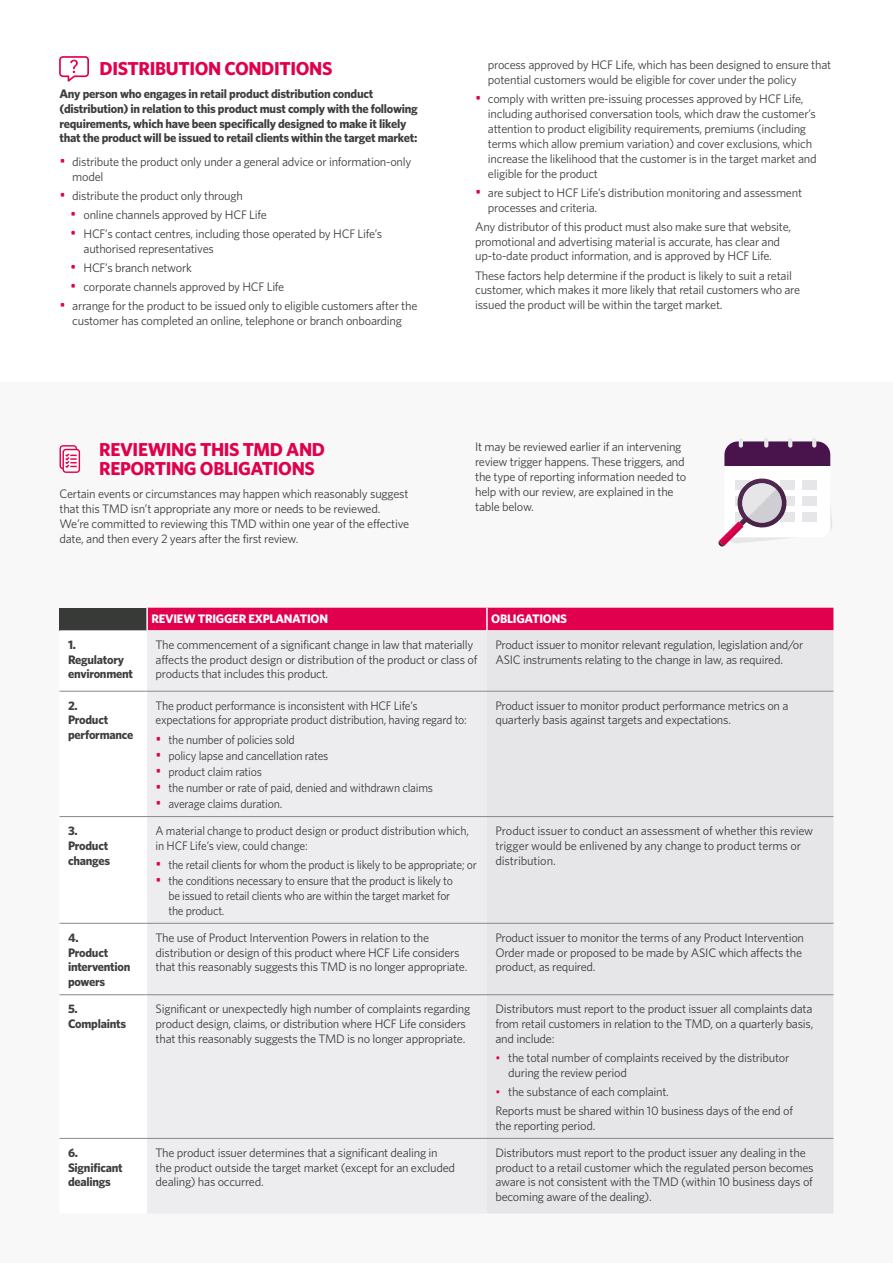
<style>
.page{position:relative;width:893px;height:1263px;background:#fff}
.page>*{position:absolute;margin:0;border:0;box-sizing:border-box;transform-origin:0 0}
.Subheading_Level_1{font:700 18.75px/18.8px "Whitney";letter-spacing:-.02em;color:#e0004d}
.Body_copy{font:12.3px/14.9px "Whitney";letter-spacing:-.02em;color:#3e3e3f}
.Subheading_Level_3{font:700 12.3px/14.9px "Whitney";letter-spacing:-.02em;color:#3e3e3f}
.Bullets{font:12.3px/14.9px "Whitney";letter-spacing:-.02em;color:#3e3e3f}
.Body_copy-2{font:12.3px/14.9px "Whitney";letter-spacing:-.02em;color:#3e3e3f;scale:.95 1}
.Body_copy-3{font:12.3px/14.9px "Whitney";letter-spacing:-.02em;color:#3e3e3f;scale:.96 1}
.Table_Bullets{font:12.3px/14.9px "Whitney";letter-spacing:-.02em;color:#3e3e3f}
.Subheading_Level_3-2{font:700 12.3px "Whitney";letter-spacing:-.02em;color:#fff}
.s1{font-size:15px;color:#e0004d}
.s2{font-size:12px;color:#e0004d}
</style>
<div class="page">
<div style="left:0;top:382px;width:893px;height:881px;background:#f8f8f8"></div>
<div style="left:60px;top:608px;width:87px;height:22px;background:#373a36"></div>
<div style="left:148px;top:608px;width:685px;height:22px;background:#e0004d"></div>
<svg style="left:60px;top:630px;width:87px;height:366px"></svg>
<div style="left:147px;top:630px;width:340px;height:583px;background:#ededef"></div>
<div style="left:487px;top:630px;width:346px;height:583px;background:#e6e6e8"></div>
<hr style="left:146px;top:608px;width:2px;height:22px;background:#fff">
<hr style="left:486px;top:608px;width:2px;height:22px;background:#fff">
<hr style="left:60px;top:691px;width:87px;height:1px;background:#878986">
<hr style="left:147px;top:691px;width:340px;height:1px;background:#878986">
<hr style="left:487px;top:691px;width:346px;height:1px;background:#878986">
<hr style="left:60px;top:816px;width:87px;height:1px;background:#878986">
<hr style="left:147px;top:816px;width:340px;height:1px;background:#878986">
<hr style="left:487px;top:816px;width:346px;height:1px;background:#878986">
<hr style="left:60px;top:923px;width:87px;height:1px;background:#878986">
<hr style="left:147px;top:923px;width:340px;height:1px;background:#878986">
<hr style="left:487px;top:923px;width:346px;height:1px;background:#878986">
<hr style="left:60px;top:994px;width:87px;height:1px;background:#878986">
<hr style="left:147px;top:994px;width:340px;height:1px;background:#878986">
<hr style="left:487px;top:994px;width:346px;height:1px;background:#878986">
<hr style="left:60px;top:1138px;width:87px;height:1px;background:#878986">
<hr style="left:147px;top:1138px;width:340px;height:1px;background:#878986">
<hr style="left:487px;top:1138px;width:346px;height:1px;background:#878986">
<svg style="left:59px;top:56px;width:30px;height:26px"></svg>
<svg style="left:60px;top:445px;width:20px;height:28px"></svg>
<hr style="left:739px;top:438px;width:4px;height:10px;background:#e6e6e8;border-radius:2px">
<hr style="left:788px;top:438px;width:4px;height:10px;background:#e6e6e8;border-radius:2px">
<hr style="left:764px;top:438px;width:4px;height:10px;background:#e6e6e8;border-radius:2px">
<hr style="left:812px;top:438px;width:4px;height:10px;background:#e6e6e8;border-radius:2px">
<svg style="left:718px;top:441px;width:114px;height:106px"></svg>
<p class="Subheading_Level_1" style="left:100px;top:58px;width:234px">DISTRIBUTION CONDITIONS</p>
<p class="Subheading_Level_3" style="left:60px;top:86px;width:360px">Any person who engages in retail product distribution conduct (distribution) in relation to this product must comply with the following requirements, which have been specifically designed to make it likely that the product will be issued to retail clients within the target market:</p>
<p class="Body_copy" style="left:72px;top:154px;width:341px;text-indent:-13px"><span class="s1">•</span> distribute the product only under a general advice or information-only model</p>
<p class="Body_copy" style="left:60px;top:188px;width:185px"><span class="s1">•</span> distribute the product only through</p>
<p class="Body_copy" style="left:70px;top:207px;width:198px"><span class="s1">•</span> online channels approved by HCF Life</p>
<p class="Body_copy" style="left:84px;top:226px;width:300px;text-indent:-13px"><span class="s1">•</span> HCF’s contact centres, including those operated by HCF Life’s authorised representatives</p>
<p class="Body_copy" style="left:70px;top:260px;width:123px"><span class="s1">•</span> HCF’s branch network</p>
<p class="Body_copy" style="left:70px;top:279px;width:216px"><span class="s1">•</span> corporate channels approved by HCF Life</p>
<p class="Body_copy" style="left:60px;top:298px;width:359px;text-align:center"><span class="s1">•</span> arrange for the product to be issued only to eligible customers after the customer has completed an online, telephone or branch onboarding</p>
<p class="Subheading_Level_1" style="left:99px;top:440px;width:227px">REVIEWING THIS TMD AND<br>REPORTING OBLIGATIONS</p>
<p class="Body_copy" style="left:60px;top:486px;width:351px">Certain events or circumstances may happen which reasonably suggest that this TMD isn’t appropriate any more or needs to be reviewed.<br>We’re committed to reviewing this TMD within one year of the effective date, and then every 2 years after the first review.</p>
<p class="Body_copy" style="left:488px;top:57px;width:345px">process approved by HCF Life, which has been designed to ensure that potential customers would be eligible for cover under the policy</p>
<p class="Body_copy" style="left:488px;top:91px;width:330px;text-indent:-13px"><span class="s1">•</span> comply with written pre-issuing processes approved by HCF Life, including authorised conversation tools, which draw the customer’s attention to product eligibility requirements, premiums (including terms which allow premium variation) and cover exclusions, which increase the likelihood that the customer is in the target market and eligible for the product</p>
<p class="Body_copy" style="left:488px;top:185px;width:316px;text-indent:-13px"><span class="s1">•</span> are subject to HCF Life’s distribution monitoring and assessment processes and criteria.</p>
<p class="Bullets" style="left:475px;top:219px;width:317px">Any distributor of this product must also make sure that website, promotional and advertising material is accurate, has clear and up-to-date product information, and is approved by HCF Life.</p>
<p class="Bullets" style="left:475px;top:267px;width:326px">These factors help determine if the product is likely to suit a retail customer, which makes it more likely that retail customers who are issued the product will be within the target market.</p>
<p class="Body_copy" style="left:475px;top:439px;width:213px">It may be reviewed earlier if an intervening review trigger happens. These triggers, and the type of reporting information needed to help with our review, are explained in the table below.</p>
<p class="Subheading_Level_3-2" style="left:151px;top:610px;width:178px">REVIEW TRIGGER EXPLANATION</p>
<p class="Subheading_Level_3-2" style="left:491px;top:610px;width:77px">OBLIGATIONS</p>
<p class="Subheading_Level_3" style="left:68px;top:637px;width:66px">1.<br>Regulatory environment</p>
<p class="Body_copy" style="left:156px;top:637px;width:323px">The commencement of a significant change in law that materially affects the product design or distribution of the product or class of products that includes this product.</p>
<p class="Body_copy" style="left:495px;top:637px;width:309px">Product issuer to monitor relevant regulation, legislation and/or<br>ASIC instruments relating to the change in law, as required.</p>
<p class="Subheading_Level_3" style="left:68px;top:698px;width:67px">2.<br>Product performance</p>
<p class="Body_copy-3" style="left:156px;top:698px;width:326px">The product performance is inconsistent with HCF Life’s expectations for appropriate product distribution, having regard to:</p>
<p class="Body_copy" style="left:495px;top:698px;width:294px">Product issuer to monitor product performance metrics on a quarterly basis against targets and expectations.</p>
<p class="Body_copy-3" style="left:156px;top:731px;width:147px"><span class="s1">•</span> the number of policies sold</p>
<p class="Body_copy-3" style="left:156px;top:748px;width:182px"><span class="s1">•</span> policy lapse and cancellation rates</p>
<p class="Body_copy-3" style="left:156px;top:764px;width:112px"><span class="s1">•</span> product claim ratios</p>
<p class="Body_copy-3" style="left:156px;top:780px;width:290px"><span class="s1">•</span> the number or rate of paid, denied and withdrawn claims</p>
<p class="Body_copy-3" style="left:156px;top:796px;width:134px"><span class="s1">•</span> average claims duration.</p>
<p class="Subheading_Level_3" style="left:68px;top:823px;width:44px">3.<br>Product changes</p>
<p class="Body_copy-2" style="left:156px;top:823px;width:331px">A material change to product design or product distribution which, in HCF Life’s view, could change:</p>
<p class="Body_copy-2" style="left:156px;top:857px;width:340px"><span class="s1">•</span> the retail clients for whom the product is likely to be appropriate; or</p>
<p class="Body_copy-2" style="left:168px;top:873px;width:301px;text-indent:-13px"><span class="s1">•</span> the conditions necessary to ensure that the product is likely to be issued to retail clients who are within the target market for the product.</p>
<p class="Body_copy" style="left:495px;top:823px;width:319px">Product issuer to conduct an assessment of whether this review trigger would be enlivened by any change to product terms or distribution.</p>
<p class="Subheading_Level_3" style="left:68px;top:930px;width:64px">4.<br>Product intervention powers</p>
<p class="Body_copy" style="left:156px;top:930px;width:313px">The use of Product Intervention Powers in relation to the distribution or design of this product where HCF Life considers that this reasonably suggests this TMD is no longer appropriate.</p>
<p class="Body_copy" style="left:495px;top:930px;width:310px">Product issuer to monitor the terms of any Product Intervention<br>Order made or proposed to be made by ASIC which affects the product, as required.</p>
<p class="Subheading_Level_3" style="left:68px;top:1001px;width:60px">5.<br>Complaints</p>
<p class="Body_copy" style="left:156px;top:1001px;width:316px">Significant or unexpectedly high number of complaints regarding product design, claims, or distribution where HCF Life considers that this reasonably suggests the TMD is no longer appropriate.</p>
<p class="Body_copy" style="left:495px;top:1001px;width:320px;text-align:justify">Distributors must report to the product issuer all complaints data from retail customers in relation to the TMD, on a quarterly basis, and include:</p>
<p class="Body_copy" style="left:508px;top:1050px;width:283px;text-indent:-13px"><span class="s2">•</span> the total number of complaints received by the distributor during the review period</p>
<p class="Body_copy" style="left:495px;top:1084px;width:175px"><span class="s2">•</span> the substance of each complaint.</p>
<p class="Table_Bullets" style="left:495px;top:1103px;width:299px">Reports must be shared within 10 business days of the end of the reporting period.</p>
<p class="Subheading_Level_3" style="left:68px;top:1145px;width:56px">6.<br>Significant dealings</p>
<p class="Body_copy" style="left:156px;top:1145px;width:301px">The product issuer determines that a significant dealing in the product outside the target market (except for an excluded dealing) has occurred.</p>
<p class="Body_copy" style="left:495px;top:1145px;width:320px">Distributors must report to the product issuer any dealing in the product to a retail customer which the regulated person becomes aware is not consistent with the TMD (within 10 business days of becoming aware of the dealing).</p>
</div>
